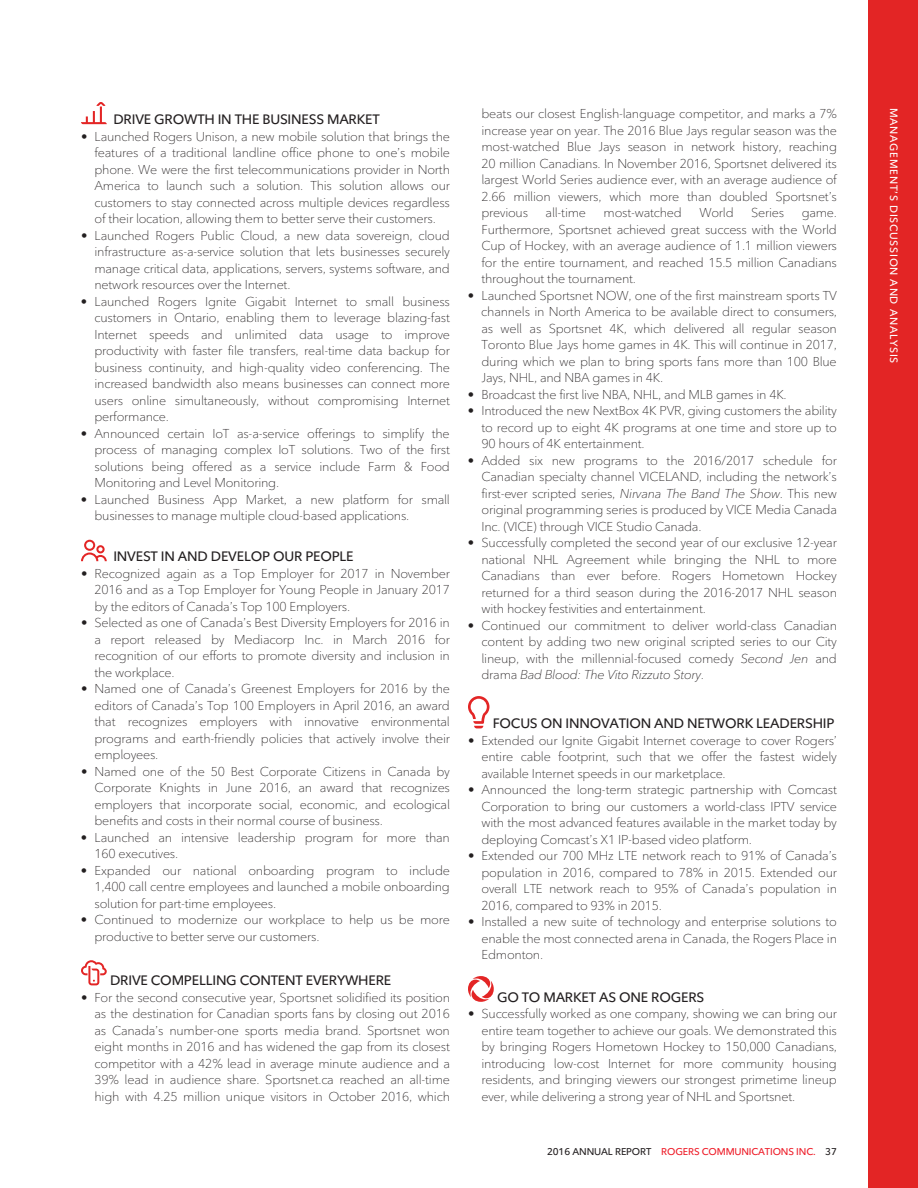
<style>
.page{position:relative;width:918px;height:1188px;background:#fff}
.page>*{position:absolute;margin:0;border:0;box-sizing:border-box;transform-origin:0 0}
.t1{font:600 13.5px "Ted Next";letter-spacing:-.015em;color:#231f20}
.t2{font:300 12.75px/16.5px "Ted Next";letter-spacing:-.015em;color:#231f20;text-align:justify}
.t3{font:600 10.5px "Ted Next";letter-spacing:.065em;color:#fff}
.t4{font:600 9.75px "Ted Next";letter-spacing:-.015em;color:#ee1c28}
.s1{font-style:italic}
.s2{color:#231f20}
</style>
<div class="page">
<div style="left:868px;top:0;width:50px;height:1188px;background:#e32525"></div>
<svg style="left:81px;top:102px;width:26px;height:22px"></svg>
<svg style="left:81px;top:540px;width:26px;height:21px"></svg>
<svg style="left:81px;top:960px;width:26px;height:25px"></svg>
<svg style="left:468px;top:696px;width:21px;height:32px"></svg>
<svg style="left:468px;top:976px;width:26px;height:26px"></svg>
<p class="t1" style="left:113px;top:114px;width:268px">DRIVE GROWTH IN THE BUSINESS MARKET</p>
<p class="t2" style="left:94px;top:129px;width:357px;text-indent:-13px">• Launched Rogers Unison, a new mobile solution that brings the features of a traditional landline office phone to one’s mobile phone. We were the first telecommunications provider in North America to launch such a solution. This solution allows our customers to stay connected across multiple devices regardless of their location, allowing them to better serve their customers.</p>
<p class="t2" style="left:94px;top:228px;width:357px;text-indent:-13px">• Launched Rogers Public Cloud, a new data sovereign, cloud infrastructure as-a-service solution that lets businesses securely manage critical data, applications, servers, systems software, and network resources over the Internet.</p>
<p class="t2" style="left:94px;top:294px;width:357px;text-indent:-13px">• Launched Rogers Ignite Gigabit Internet to small business customers in Ontario, enabling them to leverage blazing-fast Internet speeds and unlimited data usage to improve productivity with faster file transfers, real-time data backup for business continuity, and high-quality video conferencing. The increased bandwidth also means businesses can connect more users online simultaneously, without compromising Internet performance.</p>
<p class="t2" style="left:94px;top:426px;width:357px;text-indent:-13px">• Announced certain IoT as-a-service offerings to simplify the process of managing complex IoT solutions. Two of the first solutions being offered as a service include Farm &amp; Food Monitoring and Level Monitoring.</p>
<p class="t2" style="left:94px;top:492px;width:357px;text-indent:-13px">• Launched Business App Market, a new platform for small businesses to manage multiple cloud-based applications.</p>
<p class="t1" style="left:113px;top:551px;width:242px">INVEST IN AND DEVELOP OUR PEOPLE</p>
<p class="t2" style="left:94px;top:566px;width:357px;text-indent:-13px">• Recognized again as a Top Employer for 2017 in November 2016 and as a Top Employer for Young People in January 2017 by the editors of Canada’s Top 100 Employers.</p>
<p class="t2" style="left:94px;top:616px;width:357px;text-indent:-13px">• Selected as one of Canada’s Best Diversity Employers for 2016 in a report released by Mediacorp Inc. in March 2016 for recognition of our efforts to promote diversity and inclusion in the workplace.</p>
<p class="t2" style="left:94px;top:682px;width:357px;text-indent:-13px">• Named one of Canada’s Greenest Employers for 2016 by the editors of Canada’s Top 100 Employers in April 2016, an award that recognizes employers with innovative environmental programs and earth-friendly policies that actively involve their employees.</p>
<p class="t2" style="left:94px;top:764px;width:357px;text-indent:-13px">• Named one of the 50 Best Corporate Citizens in Canada by Corporate Knights in June 2016, an award that recognizes employers that incorporate social, economic, and ecological benefits and costs in their normal course of business.</p>
<p class="t2" style="left:94px;top:830px;width:357px;text-indent:-13px">• Launched an intensive leadership program for more than<br>160 executives.</p>
<p class="t2" style="left:94px;top:863px;width:357px;text-indent:-13px">• Expanded our national onboarding program to include 1,400 call centre employees and launched a mobile onboarding solution for part-time employees.</p>
<p class="t2" style="left:94px;top:913px;width:357px;text-indent:-13px">• Continued to modernize our workplace to help us be more productive to better serve our customers.</p>
<p class="t1" style="left:110px;top:975px;width:283px">DRIVE COMPELLING CONTENT EVERYWHERE</p>
<p class="t2" style="left:94px;top:990px;width:357px;text-indent:-13px">• For the second consecutive year, Sportsnet solidified its position as the destination for Canadian sports fans by closing out 2016 as Canada’s number-one sports media brand. Sportsnet won eight months in 2016 and has widened the gap from its closest competitor with a 42% lead in average minute audience and a 39% lead in audience share. Sportsnet.ca reached an all-time high with 4.25 million unique visitors in October 2016, which</p>
<p class="t2" style="left:481px;top:107px;width:357px">beats our closest English-language competitor, and marks a 7% increase year on year. The 2016 Blue Jays regular season was the most-watched Blue Jays season in network history, reaching 20 million Canadians. In November 2016, Sportsnet delivered its largest World Series audience ever, with an average audience of 2.66 million viewers, which more than doubled Sportsnet’s previous</p>
<p class="t2" style="left:546px;top:206px;width:42px">all-time</p>
<p class="t2" style="left:604px;top:206px;width:80px">most-watched</p>
<p class="t2" style="left:699px;top:206px;width:36px">World</p>
<p class="t2" style="left:751px;top:206px;width:35px">Series</p>
<p class="t2" style="left:481px;top:206px;width:357px;text-indent:320px">game.<br>Furthermore, Sportsnet achieved great success with the World Cup of Hockey, with an average audience of 1.1 million viewers for the entire tournament, and reached 15.5 million Canadians throughout the tournament.</p>
<p class="t2" style="left:481px;top:288px;width:357px;text-indent:-13px">• Launched Sportsnet NOW, one of the first mainstream sports TV channels in North America to be available direct to consumers, as well as Sportsnet 4K, which delivered all regular season Toronto Blue Jays home games in 4K. This will continue in 2017, during which we plan to bring sports fans more than 100 Blue Jays, NHL, and NBA games in 4K.</p>
<p class="t2" style="left:468px;top:387px;width:320px">• Broadcast the first live NBA, NHL, and MLB games in 4K.</p>
<p class="t2" style="left:481px;top:404px;width:357px;text-indent:-13px">• Introduced the new NextBox 4K PVR, giving customers the ability to record up to eight 4K programs at one time and store up to 90 hours of 4K entertainment.</p>
<p class="t2" style="left:481px;top:453px;width:357px;text-indent:-13px">• Added six new programs to the 2016/2017 schedule for Canadian specialty channel VICELAND, including the network’s first-ever scripted series, <span class="s1">Nirvana The Band The Show</span>. This new original programming series is produced by VICE Media Canada Inc. (VICE) through VICE Studio Canada.</p>
<p class="t2" style="left:481px;top:536px;width:357px;text-indent:-13px">• Successfully completed the second year of our exclusive 12-year national NHL Agreement while bringing the NHL to more Canadians than ever before. Rogers Hometown Hockey returned for a third season during the 2016-2017 NHL season with hockey festivities and entertainment.</p>
<p class="t2" style="left:481px;top:618px;width:357px;text-indent:-13px">• Continued our commitment to deliver world-class Canadian content by adding two new original scripted series to our City lineup, with the millennial-focused comedy <span class="s1">Second Jen</span> and drama <span class="s1">Bad Blood: The Vito Rizzuto Story</span>.</p>
<p class="t1" style="left:493px;top:718px;width:343px">FOCUS ON INNOVATION AND NETWORK LEADERSHIP</p>
<p class="t2" style="left:481px;top:733px;width:357px;text-indent:-13px">• Extended our Ignite Gigabit Internet coverage to cover Rogers’ entire cable footprint, such that we offer the fastest widely available Internet speeds in our marketplace.</p>
<p class="t2" style="left:481px;top:783px;width:357px;text-indent:-13px">• Announced the long-term strategic partnership with Comcast Corporation to bring our customers a world-class IPTV service with the most advanced features available in the market today by deploying Comcast’s X1 IP-based video platform.</p>
<p class="t2" style="left:481px;top:849px;width:357px;text-indent:-13px">• Extended our 700 MHz LTE network reach to 91% of Canada’s population in 2016, compared to 78% in 2015. Extended our overall LTE network reach to 95% of Canada’s population in 2016, compared to 93% in 2015.</p>
<p class="t2" style="left:481px;top:915px;width:357px;text-indent:-13px">• Installed a new suite of technology and enterprise solutions to enable the most connected arena in Canada, the Rogers Place in Edmonton.</p>
<p class="t1" style="left:497px;top:991px;width:209px">GO TO MARKET AS ONE ROGERS</p>
<p class="t2" style="left:481px;top:1007px;width:357px;text-indent:-13px">• Successfully worked as one company, showing we can bring our entire team together to achieve our goals. We demonstrated this by bringing Rogers Hometown Hockey to 150,000 Canadians, introducing low-cost Internet for more community housing residents, and bringing viewers our strongest primetime lineup ever, while delivering a strong year of NHL and Sportsnet.</p>
<p class="t4" style="left:547px;top:1147px;width:291px"><span class="s2">2016 ANNUAL REPORT</span> ROGERS COMMUNICATIONS INC. <span class="s2">37</span></p>
<p class="t3" style="left:898px;top:108px;width:257px;rotate:90deg">MANAGEMENT’S DISCUSSION AND ANALYSIS</p>
</div>
